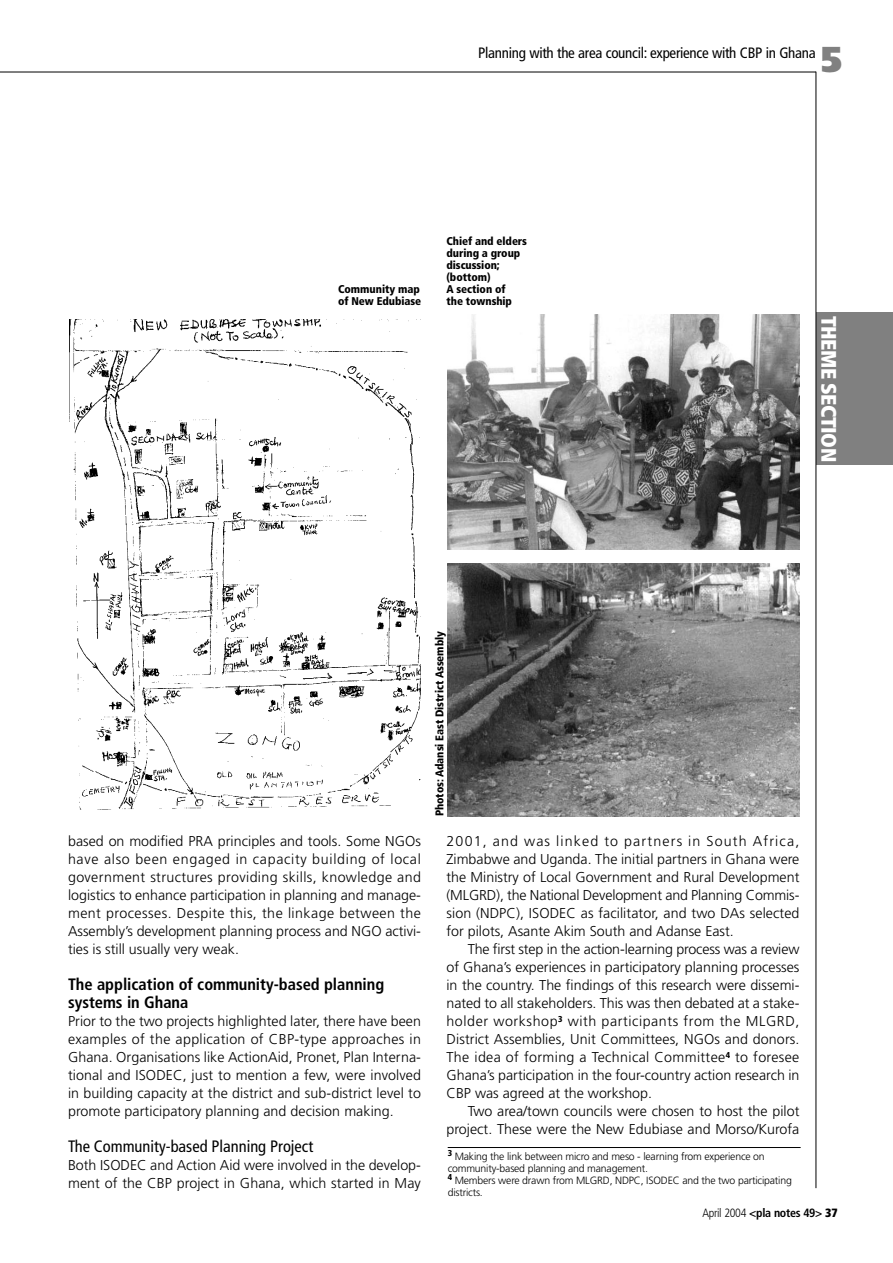
<style>
.page{position:relative;width:893px;height:1263px;background:#fff}
.page>*{position:absolute;margin:0;border:0;box-sizing:border-box;transform-origin:0 0}
.t1{font:900 36px "Frutiger";color:#808080}
.t2{font:900 condensed 21px "Frutiger";letter-spacing:-.02em;color:#fff}
.t3{font:700 condensed 16.5px/18px "Frutiger";color:#000}
.t4{font:condensed 16.5px "Frutiger";color:#000}
.t5{font:condensed 15px "Frutiger";letter-spacing:-.02em;color:#000}
.t6{font:300 14.25px/18px "Frutiger";color:#000;text-align:justify}
.t7{font:700 condensed 12px "Frutiger";letter-spacing:-.025em;color:#000}
.t8{font:900 condensed 11.25px/12px "Frutiger";letter-spacing:-.005em;color:#000}
.t9{font:300 10.5px/12px "Frutiger";letter-spacing:-.015em;color:#000}
.s1{font-weight:300}
.s2{font-weight:900}
</style>
<div class="page">
<div style="left:816px;top:313px;width:77px;height:152px;background:#808080"></div>
<hr style="left:816px;top:72px;width:1px;height:1116px;background:#000">
<hr style="left:0;top:72px;width:816px;height:1px;background:#000">
<hr style="left:448px;top:1147px;width:353px;height:1px;background:#000">
<img style="left:70px;top:320px;width:351px;height:490px">
<img style="left:448px;top:315px;width:351px;height:234px">
<img style="left:448px;top:564px;width:351px;height:252px">
<p class="t5" style="left:478px;top:47px;width:339px">Planning with the area council: experience with CBP in Ghana</p>
<h1 class="t1" style="left:821px;top:45px;width:23px">5</h1>
<p class="t8" style="left:338px;top:284px;width:85px">Community map of New Edubiase</p>
<p class="t8" style="left:446px;top:236px;width:82px">Chief and elders during a group discussion; (bottom)<br>A section of<br>the township</p>
<h2 class="t2" style="left:837px;top:316px;width:148px;rotate:90deg">THEME SECTION</h2>
<p class="t6" style="left:68px;top:833px;width:354px">based on modified PRA principles and tools. Some NGOs have also been engaged in capacity building of local government structures providing skills, knowledge and logistics to enhance participation in planning and manage&shy;ment processes. Despite this, the linkage between the Assembly’s development planning process and NGO activi&shy;ties is still usually very weak.</p>
<p class="t3" style="left:68px;top:977px;width:318px">The application of community-based planning systems in Ghana</p>
<p class="t6" style="left:68px;top:1013px;width:354px">Prior to the two projects highlighted later, there have been examples of the application of CBP-type approaches in Ghana. Organisations like ActionAid, Pronet, Plan Interna&shy;tional and ISODEC, just to mention a few, were involved in building capacity at the district and sub-district level to promote participatory planning and decision making.</p>
<p class="t4" style="left:68px;top:1140px;width:247px">The Community-based Planning Project</p>
<p class="t6" style="left:68px;top:1157px;width:354px">Both ISODEC and Action Aid were involved in the develop&shy;ment of the CBP project in Ghana, which started in May</p>
<p class="t8" style="left:434px;top:816px;width:187px;rotate:-90deg">Photos: Adansi East District Assembly</p>
<p class="t6" style="left:446px;top:833px;width:354px">2001, and was linked to partners in South Africa, Zimbabwe and Uganda. The initial partners in Ghana were the Ministry of Local Government and Rural Development (MLGRD), the National Development and Planning Commis&shy;sion (NDPC), ISODEC as facilitator, and two DAs selected for pilots, Asante Akim South and Adanse East.</p>
<p class="t6" style="left:446px;top:941px;width:354px;text-indent:21px">The first step in the action-learning process was a review of Ghana’s experiences in participatory planning processes in the country. The findings of this research were dissemi&shy;nated to all stakeholders. This was then debated at a stake&shy;holder workshop<sup>3</sup> with participants from the MLGRD, District Assemblies, Unit Committees, NGOs and donors.<br>The idea of forming a Technical Committee<sup>4</sup> to foresee Ghana’s participation in the four-country action research in CBP was agreed at the workshop.</p>
<p class="t6" style="left:446px;top:1103px;width:354px;text-align:right">Two area/town councils were chosen to host the pilot project. These were the New Edubiase and Morso/Kurofa</p>
<p class="t9" style="left:448px;top:1151px;width:346px"><sup>3</sup> Making the link between micro and meso - learning from experience on community-based planning and management.<br><sup>4</sup> Members were drawn from MLGRD, NDPC, ISODEC and the two participating districts.</p>
<p class="t7" style="left:702px;top:1208px;width:137px"><span class="s1">April 2004</span> &lt;pla notes 49&gt; <span class="s2">37</span></p>
</div>
